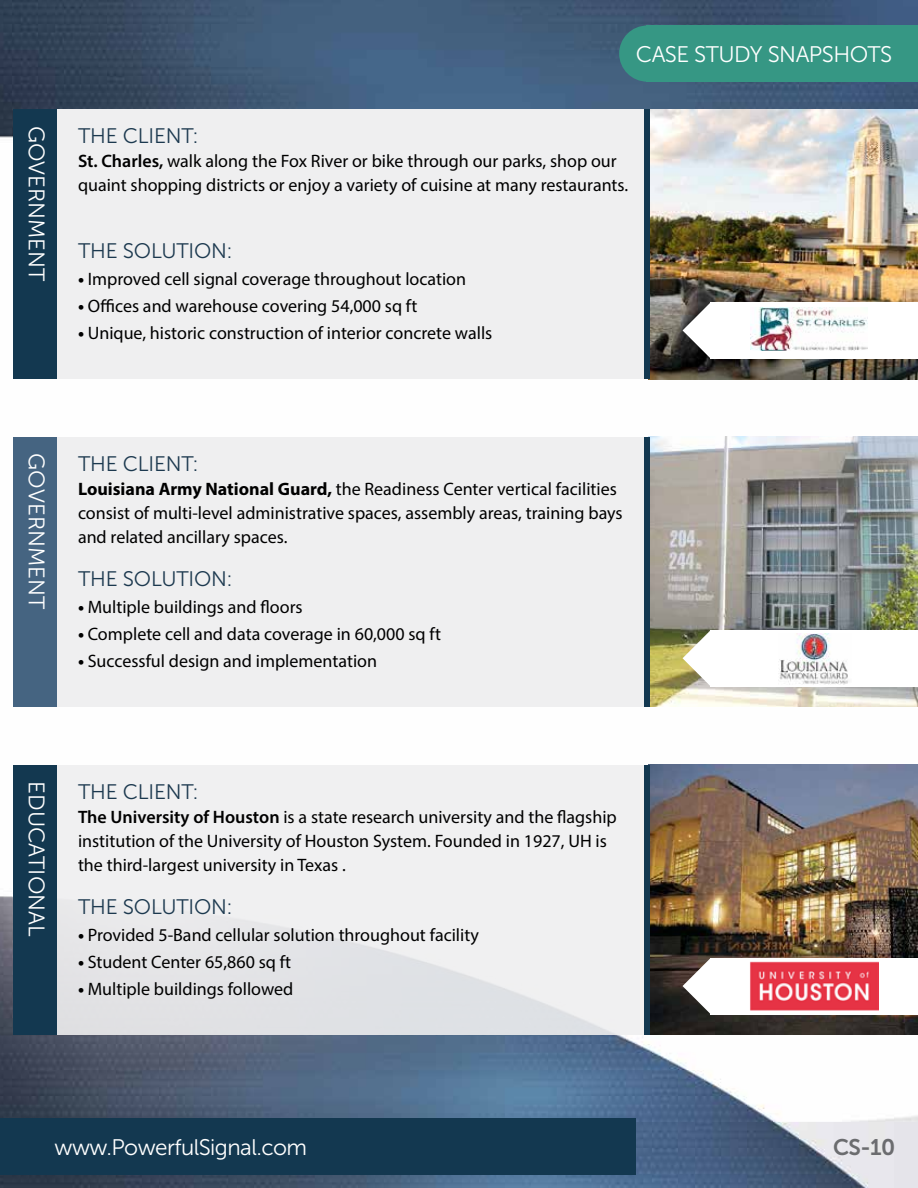
<style>
.page{position:relative;width:918px;height:1188px;background:#fff}
.page>*{position:absolute;margin:0;border:0;box-sizing:border-box;transform-origin:0 0}
.t1{font:22.5px "Museo Sans 300";letter-spacing:-.025em;color:#fff}
.t2{font:22.5px "Museo Sans 300";color:#fff}
.t3{font:22.5px "Museo Sans 700";color:#6b6c6f}
.t4{font:21px "Museo Sans 300";letter-spacing:-.01em;color:#1c394f}
.t5{font:18px/24px "Myriad Pro";color:#000}
.s1{font-weight:600}
.s2{font-weight:700}
</style>
<div class="page">
<img style="left:0;top:0;width:918px;height:1188px">
<div style="left:53px;top:109px;width:594px;height:270px;background:#efeff0"></div>
<div style="left:53px;top:437px;width:594px;height:270px;background:#efeff0"></div>
<div style="left:53px;top:765px;width:594px;height:270px;background:linear-gradient(to bottom,#f4f4f4,#e3e4e7)"></div>
<div style="left:619px;top:25px;width:56px;height:57px;background:#369784;border-radius:50%"></div>
<div style="left:647px;top:26px;width:271px;height:56px;background:#369784"></div>
<div style="left:0;top:1118px;width:635px;height:56px;background:#133850"></div>
<img style="left:650px;top:109px;width:268px;height:270px">
<svg style="left:683px;top:302px;width:28px;height:57px"></svg>
<img style="left:650px;top:437px;width:268px;height:270px">
<img style="left:650px;top:765px;width:268px;height:270px">
<svg style="left:683px;top:630px;width:27px;height:56px"></svg>
<svg style="left:683px;top:958px;width:27px;height:56px"></svg>
<div style="left:711px;top:302px;width:207px;height:57px;background:#fff"></div>
<div style="left:710px;top:630px;width:208px;height:56px;background:#fff"></div>
<img style="left:779px;top:633px;width:69px;height:51px">
<div style="left:710px;top:958px;width:208px;height:56px;background:#fff"></div>
<img style="left:750px;top:962px;width:129px;height:48px">
<div style="left:644px;top:109px;width:6px;height:270px;background:#133850"></div>
<div style="left:644px;top:437px;width:6px;height:270px;background:#133850"></div>
<div style="left:644px;top:765px;width:6px;height:270px;background:#133850"></div>
<div style="left:14px;top:109px;width:43px;height:270px;background:#133850"></div>
<div style="left:14px;top:437px;width:43px;height:270px;background:#456481"></div>
<div style="left:14px;top:765px;width:43px;height:270px;background:#133850"></div>
<img style="left:750px;top:307px;width:118px;height:44px">
<p class="t2" style="left:49px;top:126px;width:157px;rotate:90deg">GOVERNMENT</p>
<p class="t1" style="left:636px;top:42px;width:258px">CASE STUDY SNAPSHOTS</p>
<p class="t4" style="left:78px;top:125px;width:122px">THE CLIENT:</p>
<p class="t5" style="left:78px;top:149px;width:552px"><span class="s1">St. Charles,</span> walk along the Fox River or bike through our parks, shop our quaint shopping districts or enjoy a variety of cuisine at many restaurants.</p>
<p class="t4" style="left:78px;top:240px;width:156px">THE SOLUTION:</p>
<p class="t5" style="left:78px;top:267px;width:390px"><span class="s2">•</span> Improved cell signal coverage throughout location</p>
<p class="t5" style="left:78px;top:294px;width:341px"><span class="s2">•</span> Offices and warehouse covering 54,000 sq ft</p>
<p class="t5" style="left:78px;top:321px;width:416px"><span class="s2">•</span> Unique, historic construction of interior concrete walls</p>
<p class="t2" style="left:49px;top:453px;width:157px;rotate:90deg">GOVERNMENT</p>
<p class="t4" style="left:78px;top:452px;width:122px">THE CLIENT:</p>
<p class="t5" style="left:78px;top:477px;width:546px"><span class="s2">Louisiana Army National Guard,</span> the Readiness Center vertical facilities consist of multi-level administrative spaces, assembly areas, training bays and related ancillary spaces.</p>
<p class="t4" style="left:78px;top:568px;width:156px">THE SOLUTION:</p>
<p class="t5" style="left:78px;top:595px;width:226px"><span class="s2">•</span> Multiple buildings and floors</p>
<p class="t5" style="left:78px;top:622px;width:364px"><span class="s2">•</span> Complete cell and data coverage in 60,000 sq ft</p>
<p class="t5" style="left:78px;top:649px;width:301px"><span class="s2">•</span> Successful design and implementation</p>
<p class="t2" style="left:49px;top:781px;width:157px;rotate:90deg">EDUCATIONAL</p>
<p class="t4" style="left:78px;top:780px;width:122px">THE CLIENT:</p>
<p class="t5" style="left:78px;top:804px;width:540px"><span class="s1">The University of Houston</span> is a state research university and the flagship institution of the University of Houston System. Founded in 1927, UH is the third-largest university in Texas .</p>
<p class="t4" style="left:78px;top:895px;width:156px">THE SOLUTION:</p>
<p class="t5" style="left:78px;top:923px;width:403px"><span class="s2">•</span> Provided 5-Band cellular solution throughout facility</p>
<p class="t5" style="left:78px;top:950px;width:215px"><span class="s2">•</span> Student Center 65,860 sq ft</p>
<p class="t5" style="left:78px;top:977px;width:217px"><span class="s2">•</span> Multiple buildings followed</p>
<p class="t1" style="left:55px;top:1135px;width:254px">www.PowerfulSignal.com</p>
<p class="t3" style="left:833px;top:1134px;width:64px">CS-10</p>
</div>
